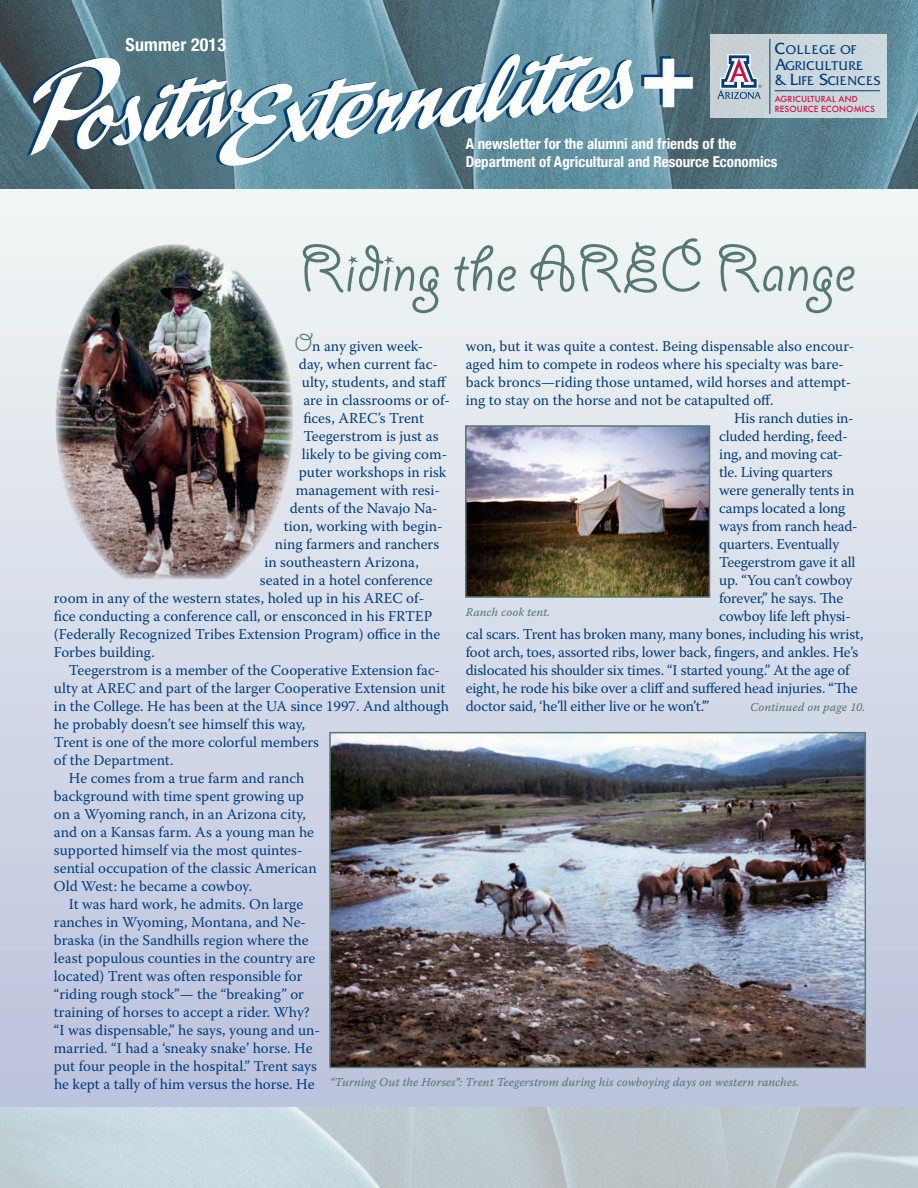
<style>
.page{position:relative;width:918px;height:1188px;background:#fff}
.page>*{position:absolute;margin:0;border:0;box-sizing:border-box;transform-origin:0 0}
.t1{font:108px "Quicksans Accurate ICG Fill";color:#013d7d}
.t2{font:72px "Giddyup Std";color:#547972}
.masthead_helvetica{font:700 condensed 18px "Helvetica Neue";letter-spacing:.01em;color:#fff}
.text{font:15px/18px "Warnock Pro";color:#013d7d}
.text_no_indent{font:15px/18px "Warnock Pro";color:#013d7d}
.masthead_helvetica-2{font:700 condensed 15px/18px "Helvetica Neue";color:#fff}
.t3{font:13.2px/15.3px "Friz Quadrata Std";letter-spacing:.05em;color:#013d7d}
.t4{font:12px "Warnock Pro It Capt";color:#547972}
.t5{font:500 8.25px/9.9px "Futura";letter-spacing:.015em;color:#d20d44}
.s1{font-size:16.95px}
.s2{font-size:15.3px}
.s3{font-family:"Giddyup Std";font-size:27px;color:#547972}
</style>
<div class="page">
<img style="left:0;top:0;width:918px;height:189px">
<img style="left:0;top:1107px;width:918px;height:81px">
<div style="left:710px;top:34px;width:176px;height:84px;background:#cbd7db"></div>
<div style="left:0;top:189px;width:918px;height:918px;background:linear-gradient(to bottom,#f2f7f5,#bbc2db)"></div>
<svg style="left:24px;top:47px;width:610px;height:122px"></svg>
<svg style="left:717px;top:54px;width:45px;height:45px"></svg>
<hr style="left:770px;top:39px;width:1px;height:75px;background:#013d7d">
<hr style="left:775px;top:90px;width:105px;height:1px;background:#013d7d">
<img style="left:47px;top:243px;width:252px;height:342px">
<img style="left:332px;top:735px;width:531px;height:330px">
<div style="left:329px;top:732px;width:537px;height:336px;border:2px solid #547972"></div>
<img style="left:468px;top:428px;width:239px;height:167px">
<div style="left:465px;top:425px;width:245px;height:173px;border:2px solid #547972"></div>
<p class="masthead_helvetica" style="left:125px;top:30px;width:102px">Summer 2013</p>
<p class="t3" style="left:775px;top:42px;width:107px"><span class="s1">C</span>OLLEGE OF<br><span class="s1">A</span>GRICULTURE<br><span class="s2">&amp;</span> <span class="s1">L</span>IFE <span class="s1">S</span>CIENCES</p>
<p class="t5" style="left:775px;top:94px;width:102px">AGRICULTURAL AND<br>RESOURCE ECONOMICS</p>
<p class="t1" style="left:637px;top:0;width:59px">+</p>
<p class="masthead_helvetica-2" style="left:466px;top:134px;width:313px">A newsletter for the alumni and friends of the<br>Department of Agricultural and Resource Economics</p>
<p class="t2" style="left:299px;top:230px;width:558px">Riding the AREC Range</p>
<p class="text_no_indent" style="left:294px;top:337px;width:131px"><span class="s3">O</span>n any given week-</p>
<p class="text_no_indent" style="left:299px;top:355px;width:140px">day, when current fac-</p>
<p class="text_no_indent" style="left:302px;top:373px;width:146px">ulty, students, and staff</p>
<p class="text_no_indent" style="left:303px;top:391px;width:148px">are in classrooms or of-</p>
<p class="text_no_indent" style="left:303px;top:409px;width:122px">fices, AREC’s Trent</p>
<p class="text_no_indent" style="left:303px;top:427px;width:137px">Teegerstrom is just as</p>
<p class="text_no_indent" style="left:302px;top:445px;width:147px">likely to be giving com-</p>
<p class="text_no_indent" style="left:299px;top:463px;width:149px">puter workshops in risk</p>
<p class="text_no_indent" style="left:296px;top:481px;width:146px">management with resi-</p>
<p class="text_no_indent" style="left:290px;top:499px;width:149px">dents of the Navajo Na-</p>
<p class="text_no_indent" style="left:284px;top:517px;width:160px">tion, working with begin-</p>
<p class="text_no_indent" style="left:275px;top:535px;width:166px">ning farmers and ranchers</p>
<p class="text_no_indent" style="left:264px;top:553px;width:156px">in southeastern Arizona,</p>
<p class="text_no_indent" style="left:260px;top:571px;width:174px">seated in a hotel conference</p>
<p class="text_no_indent" style="left:54px;top:589px;width:388px">room in any of the western states, holed up in his AREC of&shy;fice conducting a conference call, or ensconced in his FRTEP (Federally Recognized Tribes Extension Program) office in the Forbes building.</p>
<p class="text" style="left:54px;top:661px;width:397px;text-indent:15px">Teegerstrom is a member of the Cooperative Extension fac&shy;ulty at AREC and part of the larger Cooperative Extension unit in the College. He has been at the UA since 1997. And although he probably doesn’t see himself this way,<br>Trent is one of the more colorful members<br>of the Department.</p>
<p class="text" style="left:54px;top:769px;width:264px;text-indent:15px">He comes from a true farm and ranch background with time spent growing up on a Wyoming ranch, in an Arizona city, and on a Kansas farm. As a young man he supported himself via the most quintes&shy;sential occupation of the classic American Old West: he became a cowboy.</p>
<p class="text" style="left:54px;top:895px;width:268px;text-indent:15px">It was hard work, he admits. On large ranches in Wyoming, Montana, and Ne&shy;braska (in the Sandhills region where the least populous counties in the country are located) Trent was often responsible for “riding rough stock”— the “breaking” or training of horses to accept a rider. Why? “I was dispensable,” he says, young and un&shy;married. “I had a ‘sneaky snake’ horse. He put four people in the hospital.” Trent says</p>
<p class="text" style="left:466px;top:337px;width:390px">won, but it was quite a contest. Being dispensable also encour&shy;aged him to compete in rodeos where his specialty was bare&shy;back broncs—riding those untamed, wild horses and attempt&shy;ing to stay on the horse and not be catapulted off.</p>
<p class="text" style="left:734px;top:409px;width:121px">His ranch duties in-</p>
<p class="text" style="left:719px;top:427px;width:130px">cluded herding, feed-</p>
<p class="text" style="left:719px;top:445px;width:125px">ing, and moving cat-</p>
<p class="text" style="left:719px;top:463px;width:115px">tle. Living quarters</p>
<p class="text" style="left:719px;top:481px;width:137px">were generally tents in</p>
<p class="text" style="left:719px;top:499px;width:128px">camps located a long</p>
<p class="text" style="left:719px;top:517px;width:140px">ways from ranch head-</p>
<p class="text" style="left:719px;top:535px;width:121px">quarters. Eventually</p>
<p class="text" style="left:719px;top:553px;width:138px">Teegerstrom gave it all</p>
<p class="text" style="left:719px;top:571px;width:135px">up. “You can’t cowboy</p>
<p class="text" style="left:719px;top:589px;width:125px">forever,” he says. The</p>
<p class="text" style="left:719px;top:607px;width:133px">cowboy life left physi-</p>
<p class="text" style="left:466px;top:625px;width:399px">cal scars. Trent has broken many, many bones, including his wrist,</p>
<p class="text" style="left:466px;top:643px;width:394px">foot arch, toes, assorted ribs, lower back, fingers, and ankles. He’s</p>
<p class="text" style="left:466px;top:661px;width:386px">dislocated his shoulder six times. “I started young.” At the age of</p>
<p class="text" style="left:466px;top:679px;width:393px">eight, he rode his bike over a cliff and suffered head injuries. “The</p>
<p class="text" style="left:466px;top:697px;width:245px">doctor said, ‘he’ll either live or he won’t.’”</p>
<p class="t4" style="left:466px;top:604px;width:86px">Ranch cook tent.</p>
<p class="t4" style="left:750px;top:700px;width:117px">Continued on page 10.</p>
<p class="text" style="left:54px;top:1075px;width:262px">he kept a tally of him versus the horse. He</p>
<p class="t4" style="left:330px;top:1075px;width:471px">“Turning Out the Horses”: Trent Teegerstrom during his cowboying days on western ranches.</p>
</div>
